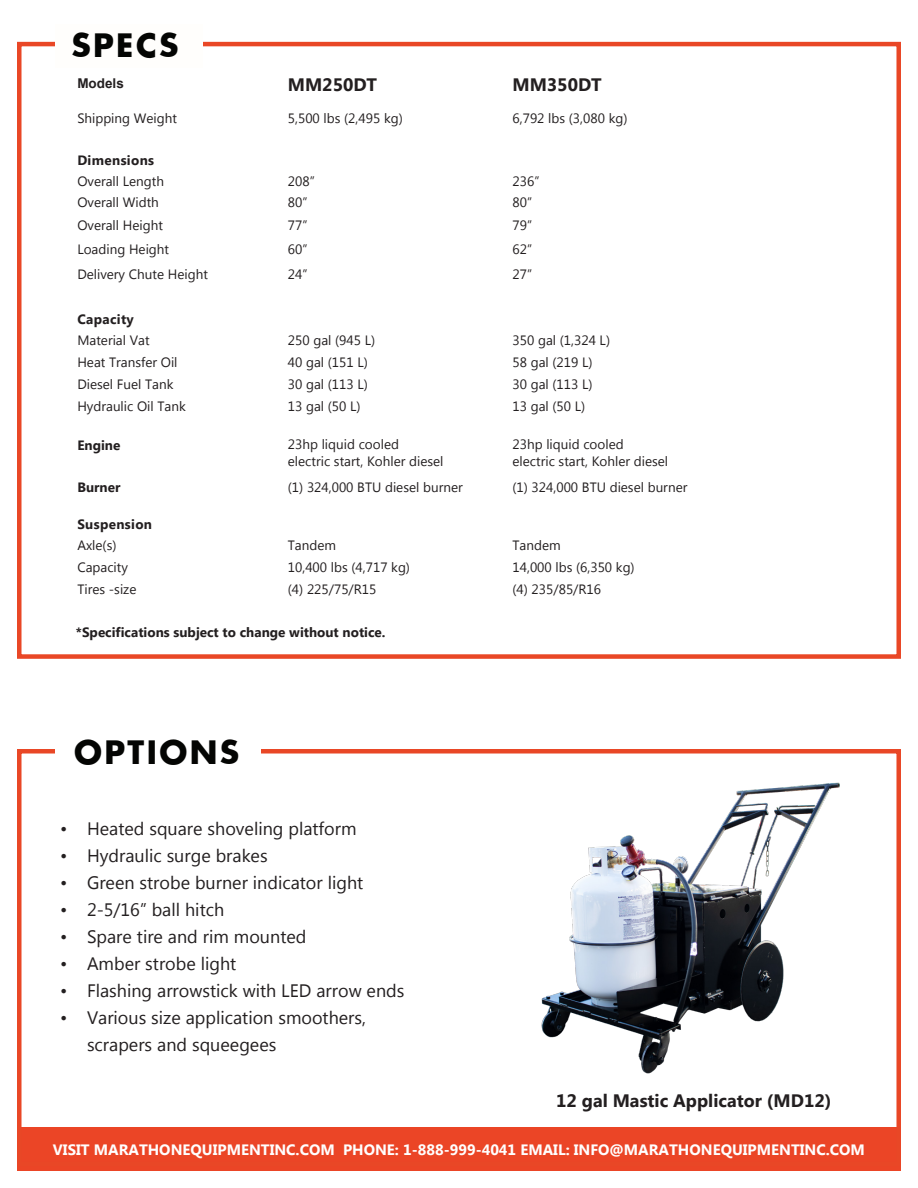
<style>
.page{position:relative;width:918px;height:1188px;background:#fff}
.page>*{position:absolute;margin:0;border:0;box-sizing:border-box;transform-origin:0 0}
.t1{font:700 31.5px "Futura";letter-spacing:.075em;color:#040503}
.t2{font:18px/27px "Myanmar Text";color:#231f20}
.t3{font:700 18px "Myanmar Text";color:#231f20}
.t4{font:700 15px "Myanmar Text";color:#fff}
.t5{font:13.5px "Myanmar Text";color:#231f20}
.t6{font:700 13.5px "Myanmar Text";color:#231f20}
.t7{font:700 13.5px "Myanmar Text";letter-spacing:.025em;color:#231f20}
.t8{font:700 13.5px "Arial";color:#231f20}
</style>
<div class="page">
<div style="left:17px;top:1128px;width:884px;height:43px;background:#eb4526"></div>
<div style="left:17px;top:42px;width:884px;height:617px;border:4px solid #e94726"></div>
<div style="left:17px;top:749px;width:884px;height:417px;border:4px solid #e94726"></div>
<div style="left:55px;top:24px;width:148px;height:43px;background:#fffefc"></div>
<div style="left:55px;top:730px;width:205px;height:44px;background:#fff"></div>
<img style="left:541px;top:782px;width:299px;height:292px">
<p class="t1" style="left:71px;top:23px;width:109px">SPECS</p>
<p class="t8" style="left:77px;top:73px;width:48px">Models</p>
<p class="t3" style="left:288px;top:74px;width:91px">MM250DT</p>
<p class="t3" style="left:513px;top:74px;width:91px">MM350DT</p>
<p class="t5" style="left:77px;top:110px;width:101px">Shipping Weight</p>
<p class="t5" style="left:288px;top:110px;width:116px">5,500 lbs (2,495 kg)</p>
<p class="t5" style="left:513px;top:110px;width:116px">6,792 lbs (3,080 kg)</p>
<p class="t7" style="left:77px;top:152px;width:78px">Dimensions</p>
<p class="t5" style="left:77px;top:173px;width:88px">Overall Length</p>
<p class="t5" style="left:288px;top:173px;width:28px">208”</p>
<p class="t5" style="left:513px;top:173px;width:28px">236”</p>
<p class="t5" style="left:77px;top:194px;width:83px">Overall Width</p>
<p class="t5" style="left:288px;top:194px;width:21px">80”</p>
<p class="t5" style="left:513px;top:194px;width:21px">80”</p>
<p class="t5" style="left:77px;top:218px;width:87px">Overall Height</p>
<p class="t5" style="left:288px;top:218px;width:21px">77”</p>
<p class="t5" style="left:513px;top:218px;width:21px">79”</p>
<p class="t5" style="left:77px;top:241px;width:93px">Loading Height</p>
<p class="t5" style="left:288px;top:241px;width:21px">60”</p>
<p class="t5" style="left:513px;top:241px;width:21px">62”</p>
<p class="t5" style="left:77px;top:266px;width:132px">Delivery Chute Height</p>
<p class="t5" style="left:288px;top:266px;width:21px">24”</p>
<p class="t5" style="left:513px;top:266px;width:21px">27”</p>
<p class="t7" style="left:77px;top:311px;width:58px">Capacity</p>
<p class="t5" style="left:77px;top:332px;width:74px">Material Vat</p>
<p class="t5" style="left:288px;top:332px;width:89px">250 gal (945 L)</p>
<p class="t5" style="left:513px;top:332px;width:99px">350 gal (1,324 L)</p>
<p class="t5" style="left:77px;top:355px;width:102px">Heat Transfer Oil</p>
<p class="t5" style="left:288px;top:355px;width:82px">40 gal (151 L)</p>
<p class="t5" style="left:513px;top:355px;width:82px">58 gal (219 L)</p>
<p class="t5" style="left:77px;top:377px;width:98px">Diesel Fuel Tank</p>
<p class="t5" style="left:288px;top:377px;width:82px">30 gal (113 L)</p>
<p class="t5" style="left:513px;top:377px;width:82px">30 gal (113 L)</p>
<p class="t5" style="left:77px;top:399px;width:110px">Hydraulic Oil Tank</p>
<p class="t5" style="left:288px;top:399px;width:74px">13 gal (50 L)</p>
<p class="t5" style="left:513px;top:399px;width:74px">13 gal (50 L)</p>
<p class="t6" style="left:77px;top:438px;width:45px">Engine</p>
<p class="t5" style="left:288px;top:437px;width:113px">23hp liquid cooled</p>
<p class="t5" style="left:288px;top:453px;width:157px">electric start, Kohler diesel</p>
<p class="t5" style="left:513px;top:437px;width:113px">23hp liquid cooled</p>
<p class="t5" style="left:513px;top:453px;width:157px">electric start, Kohler diesel</p>
<p class="t6" style="left:77px;top:480px;width:45px">Burner</p>
<p class="t5" style="left:288px;top:479px;width:176px">(1) 324,000 BTU diesel burner</p>
<p class="t5" style="left:513px;top:479px;width:176px">(1) 324,000 BTU diesel burner</p>
<p class="t7" style="left:77px;top:516px;width:76px">Suspension</p>
<p class="t5" style="left:77px;top:537px;width:41px">Axle(s)</p>
<p class="t5" style="left:288px;top:537px;width:50px">Tandem</p>
<p class="t5" style="left:513px;top:537px;width:50px">Tandem</p>
<p class="t5" style="left:77px;top:559px;width:52px">Capacity</p>
<p class="t5" style="left:288px;top:559px;width:124px">10,400 lbs (4,717 kg)</p>
<p class="t5" style="left:513px;top:559px;width:124px">14,000 lbs (6,350 kg)</p>
<p class="t5" style="left:77px;top:581px;width:61px">Tires -size</p>
<p class="t5" style="left:288px;top:581px;width:90px">(4) 225/75/R15</p>
<p class="t5" style="left:513px;top:581px;width:90px">(4) 235/85/R16</p>
<p class="t6" style="left:76px;top:624px;width:311px">*Specifications subject to change without notice.</p>
<p class="t1" style="left:74px;top:730px;width:167px">OPTIONS</p>
<p class="t2" style="left:60px;top:815px;width:298px">• Heated square shoveling platform</p>
<p class="t2" style="left:60px;top:842px;width:209px">• Hydraulic surge brakes</p>
<p class="t2" style="left:60px;top:869px;width:305px">• Green strobe burner indicator light</p>
<p class="t2" style="left:60px;top:896px;width:166px">• 2-5/16” ball hitch</p>
<p class="t2" style="left:60px;top:923px;width:248px">• Spare tire and rim mounted</p>
<p class="t2" style="left:60px;top:950px;width:178px">• Amber strobe light</p>
<p class="t2" style="left:60px;top:977px;width:346px">• Flashing arrowstick with LED arrow ends</p>
<p class="t2" style="left:87px;top:1004px;width:281px;text-indent:-27px">• Various size application smoothers, scrapers and squeegees</p>
<p class="t3" style="left:556px;top:1090px;width:277px">12 gal Mastic Applicator (MD12)</p>
<p class="t4" style="left:53px;top:1141px;width:814px">VISIT MARATHONEQUIPMENTINC.COM PHONE: 1-888-999-4041 EMAIL: INFO@MARATHONEQUIPMENTINC.COM</p>
</div>
